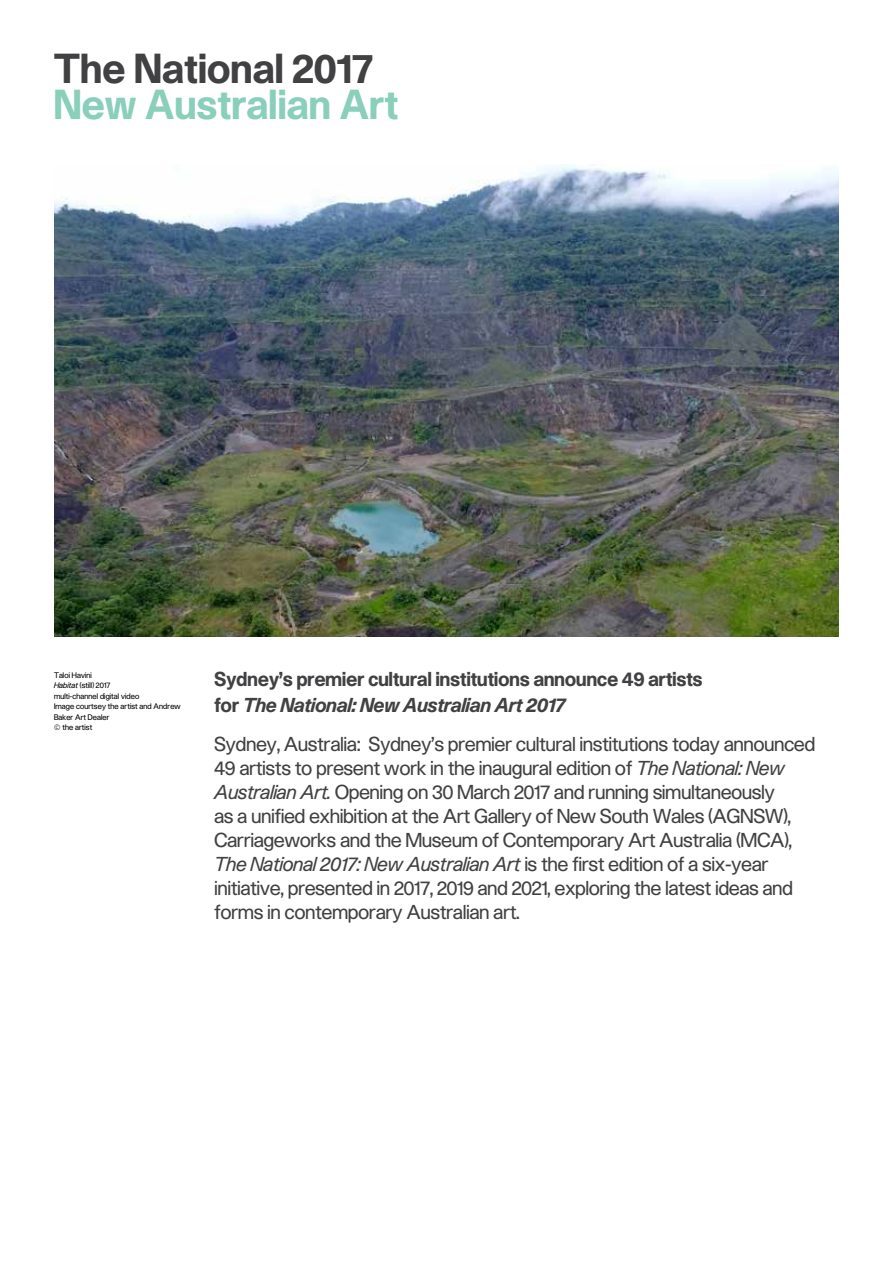
<style>
.page{position:relative;width:893px;height:1263px;background:#fff}
.page>*{position:absolute;margin:0;border:0;box-sizing:border-box;transform-origin:0 0}
.t1{font:700 39px "Haas Unica";letter-spacing:.02em;color:#89cfba}
.t2{font:700 39px "Haas Unica";letter-spacing:.02em;color:#414042}
.t3{font:18.75px/24px "Haas Unica";letter-spacing:.01em;color:#414042}
.t4{font:700 18.75px/25.5px "Haas Unica";letter-spacing:.01em;color:#414042}
.t5{font:7.5px/10.5px "Haas Unica";letter-spacing:.02em;color:#000}
.s1{font-style:italic}
.s2{font-family:"Univers LT Std"}
</style>
<div class="page">
<img style="left:54px;top:164px;width:785px;height:472px">
<h1 class="t2" style="left:54px;top:46px;width:320px">The National 2017</h1>
<h1 class="t1" style="left:54px;top:82px;width:345px">New Australian Art</h1>
<p class="t5" style="left:54px;top:669px;width:128px">Taloi Havini<br><span class="s1">Habitat</span> (still) 2017<br>multi-channel digital video<br>Image courtsey the artist and Andrew<br>Baker Art Dealer<br><span class="s2">©</span> the artist</p>
<p class="t4" style="left:214px;top:666px;width:489px">Sydney’s premier cultural institutions announce 49 artists for <span class="s1">The National: New Australian Art 2017</span></p>
<p class="t3" style="left:214px;top:732px;width:602px">Sydney, Australia: Sydney’s premier cultural institutions today announced 49 artists to present work in the inaugural edition of <span class="s1">The National: New Australian Art.</span> Opening on 30 March 2017 and running simultaneously<br>as a unified exhibition at the Art Gallery of New South Wales (AGNSW), Carriageworks and the Museum of Contemporary Art Australia (MCA), <span class="s1">The National 2017: New Australian Art</span> is the first edition of a six-year initiative, presented in 2017, 2019 and 2021, exploring the latest ideas and forms in contemporary Australian art.</p>
</div>
